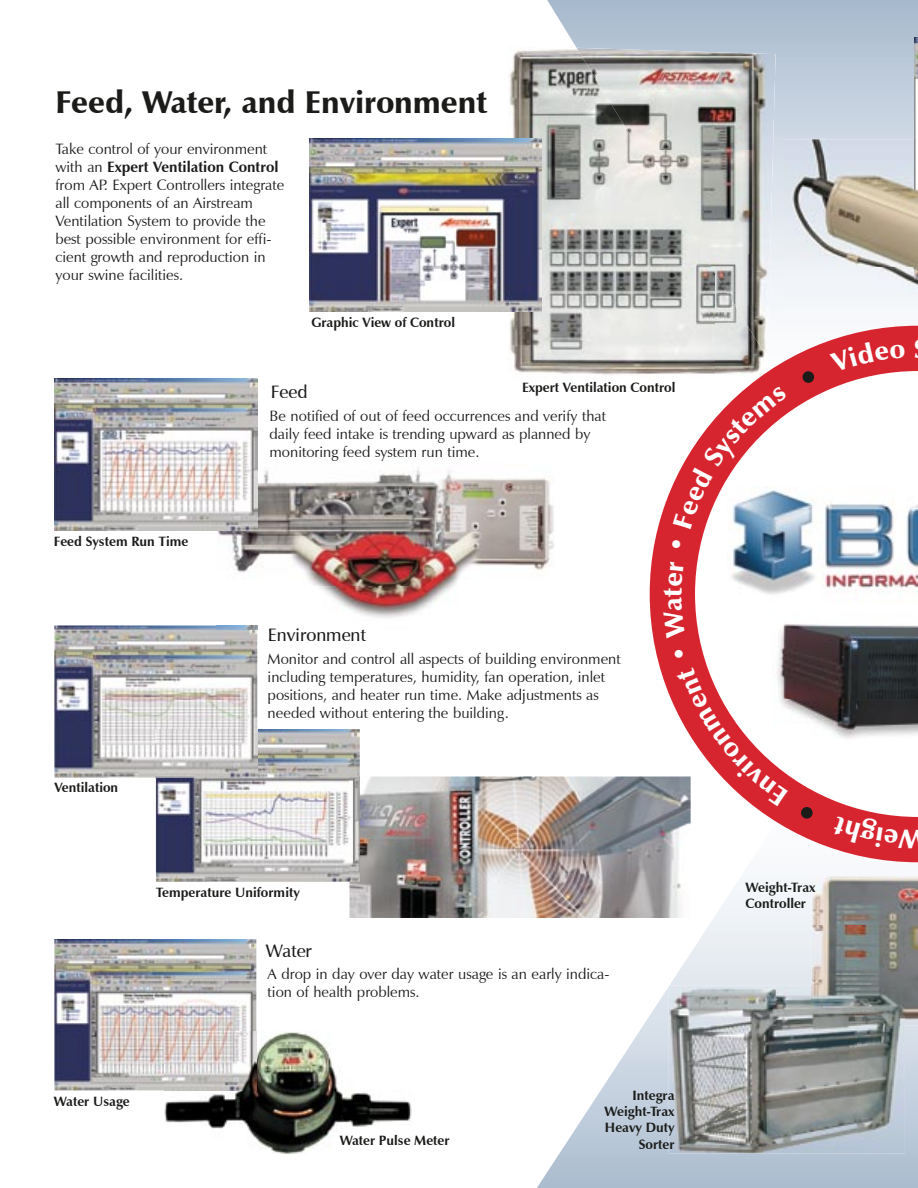
<style>
.page{position:relative;width:918px;height:1188px;background:#fff}
.page>*{position:absolute;margin:0;border:0;box-sizing:border-box;transform-origin:0 0}
.t1{font:900 31.5px "Zapf Humanist 601 BT";color:#1b1c1a}
.t2{font:900 27px "Zapf Humanist 601 BT";color:#fff}
.t3{font:600 18px "Zapf Humanist 601 BT";color:#1b1c1a}
.t4{font:15px/18px "Zapf Humanist 601 BT";color:#1b1c1a}
.t5{font:700 13.5px/16.2px "Zapf Humanist 601 BT";color:#1b1c1a}
.s1{font-weight:700}
</style>
<div class="page">
<svg style="left:537px;top:862px;width:381px;height:326px"></svg>
<svg style="left:547px;top:0;width:371px;height:326px;background:#bdcbd9"></svg>
<img style="left:812px;top:876px;width:106px;height:150px">
<img style="left:217px;top:468px;width:338px;height:161px">
<img style="left:350px;top:777px;width:341px;height:141px">
<img style="left:54px;top:378px;width:204px;height:153px">
<img style="left:914px;top:37px;width:4px;height:102px">
<img style="left:783px;top:139px;width:135px;height:171px">
<img style="left:509px;top:46px;width:102px;height:329px">
<img style="left:611px;top:151px;width:52px;height:224px">
<img style="left:663px;top:255px;width:52px;height:71px">
<img style="left:715px;top:307px;width:11px;height:19px">
<img style="left:577px;top:48px;width:199px;height:103px">
<img style="left:626px;top:151px;width:150px;height:104px">
<img style="left:676px;top:255px;width:100px;height:52px">
<img style="left:726px;top:306px;width:50px;height:20px">
<img style="left:156px;top:729px;width:204px;height:153px">
<img style="left:350px;top:777px;width:10px;height:105px">
<img style="left:54px;top:625px;width:203px;height:153px">
<img style="left:217px;top:625px;width:40px;height:4px">
<img style="left:156px;top:729px;width:101px;height:49px">
<img style="left:54px;top:939px;width:202px;height:151px">
<img style="left:669px;top:986px;width:236px;height:167px">
<img style="left:812px;top:986px;width:93px;height:40px">
<img style="left:310px;top:138px;width:232px;height:174px">
<img style="left:164px;top:1031px;width:248px;height:123px">
<img style="left:164px;top:1031px;width:92px;height:59px">
<svg style="left:650px;top:326px;width:268px;height:536px"></svg>
<svg style="left:801px;top:817px;width:12px;height:2px"></svg>
<svg style="left:695px;top:371px;width:223px;height:446px"></svg>
<img style="left:788px;top:654px;width:130px;height:89px">
<img style="left:772px;top:612px;width:146px;height:42px">
<img style="left:772px;top:654px;width:49px;height:85px">
<img style="left:727px;top:486px;width:191px;height:116px">
<div style="left:829px;top:342px;width:76px;height:31px;background:#d72530"></div>
<div style="left:832px;top:816px;width:86px;height:33px;background:#d72530"></div>
<svg style="left:676px;top:667px;width:112px;height:140px"></svg>
<svg style="left:674px;top:649px;width:10px;height:10px"></svg>
<svg style="left:663px;top:597px;width:22px;height:41px"></svg>
<svg style="left:668px;top:561px;width:16px;height:25px"></svg>
<svg style="left:672px;top:540px;width:9px;height:9px"></svg>
<svg style="left:673px;top:386px;width:115px;height:143px"></svg>
<h1 class="t1" style="left:55px;top:83px;width:433px">Feed, Water, and Environment</h1>
<p class="t4" style="left:55px;top:140px;width:230px">Take control of your environment with an <span class="s1">Expert Ventilation Control </span>from AP. Expert Controllers integrate all components of an Airstream Ventilation System to provide the best possible environment for effi&shy;cient growth and reproduction in your swine facilities.</p>
<p class="t5" style="left:311px;top:314px;width:145px">Graphic View of Control</p>
<p class="t3" style="left:271px;top:381px;width:38px">Feed</p>
<p class="t5" style="left:522px;top:380px;width:155px">Expert Ventilation Control</p>
<p class="t5" style="left:54px;top:534px;width:136px">Feed System Run Time</p>
<p class="t5" style="left:54px;top:779px;width:65px">Ventilation</p>
<p class="t4" style="left:270px;top:407px;width:338px">Be notified of out of feed occurrences and verify that daily feed intake is trending upward as planned by monitoring feed system run time.</p>
<p class="t3" style="left:268px;top:623px;width:100px">Environment</p>
<p class="t4" style="left:268px;top:650px;width:355px">Monitor and control all aspects of building environment including temperatures, humidity, fan operation, inlet positions, and heater run time. Make adjustments as needed without entering the building.</p>
<p class="t5" style="left:156px;top:884px;width:145px">Temperature Uniformity</p>
<p class="t3" style="left:266px;top:940px;width:48px">Water</p>
<p class="t4" style="left:268px;top:965px;width:343px">A drop in day over day water usage is an early indica&shy;tion of health problems.</p>
<h2 class="t2" style="left:656px;top:597px;width:11px;rotate:-90deg">t</h2>
<p class="t5" style="left:54px;top:1093px;width:77px">Water Usage</p>
<p class="t5" style="left:340px;top:1133px;width:111px">Water Pulse Meter</p>
<p class="t5" style="left:605px;top:1087px;width:71px;text-align:right">Integra<br>Weight-Trax<br>Heavy Duty<br>Sorter</p>
<p class="t5" style="left:746px;top:879px;width:71px">Weight-Trax<br>Controller</p>
</div>
